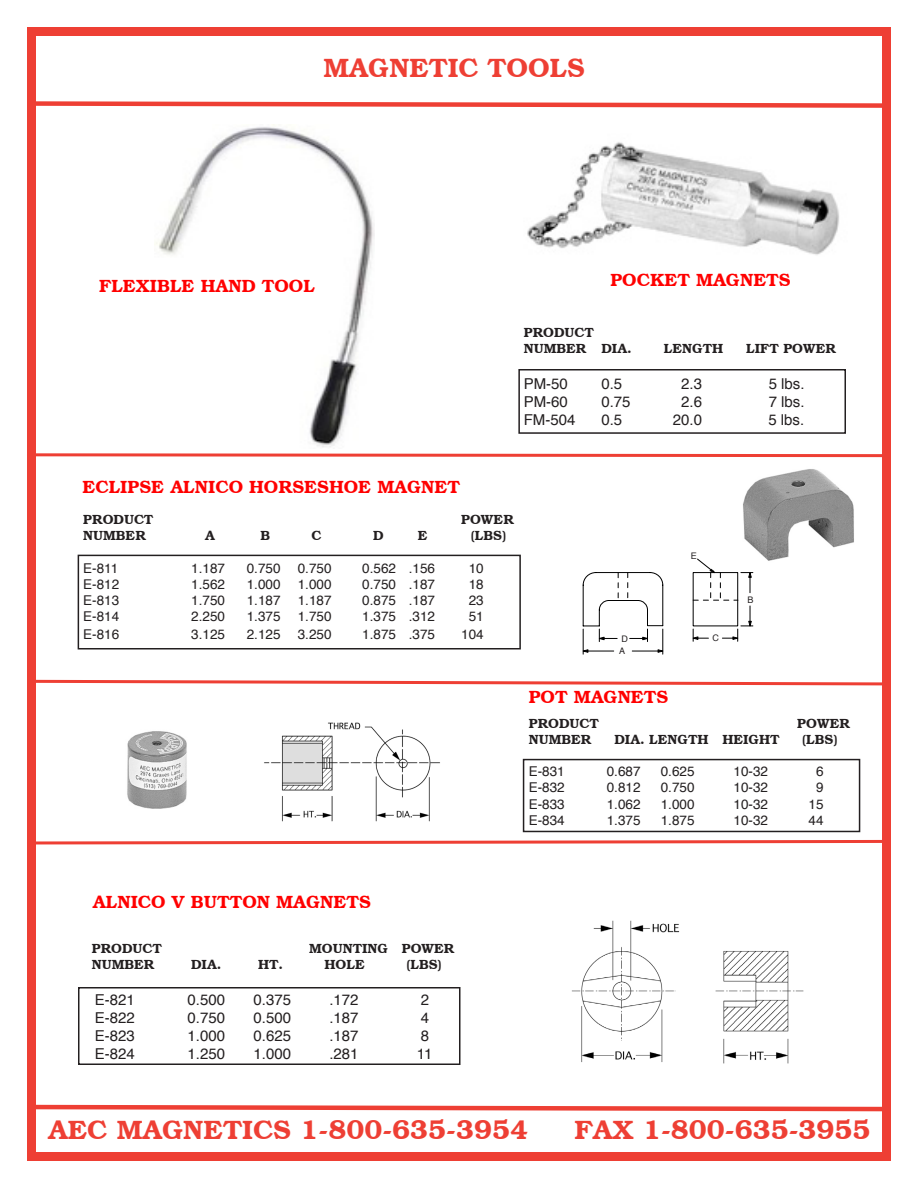
<style>
.page{position:relative;width:918px;height:1188px;background:#fff}
.page>*{position:absolute;margin:0;border:0;box-sizing:border-box;transform-origin:0 0}
.t1{font:600 27px "Bookman";color:#ee3f34}
.t2{font:600 18px "Bookman";color:#f00}
.t3{font:15px "Helvetica";color:#231f20}
.t4{font:13.5px "Helvetica";color:#231f20}
.t5{font:600 13.5px "Bookman";color:#231f20}
.t6{font:9px "Helvetica";color:#231f20}
</style>
<div class="page">
<div style="left:78px;top:555px;width:443px;height:95px;border:2px solid #231f20"></div>
<div style="left:27px;top:27px;width:864px;height:1134px;border:9px solid #ee3f34"></div>
<svg style="left:27px;top:1103px;width:864px;height:11px"></svg>
<svg style="left:27px;top:99px;width:864px;height:11px"></svg>
<div style="left:523px;top:759px;width:337px;height:73px;border:2px solid #231f20"></div>
<div style="left:78px;top:987px;width:382px;height:78px;border:2px solid #231f20"></div>
<div style="left:518px;top:369px;width:328px;height:65px;border:2px solid #231f20"></div>
<img style="left:743px;top:469px;width:111px;height:92px">
<div style="left:578px;top:554px;width:177px;height:102px;background:#fff"></div>
<svg style="left:693px;top:559px;width:60px;height:82px"></svg>
<svg style="left:583px;top:572px;width:81px;height:82px"></svg>
<svg style="left:27px;top:678px;width:864px;height:9px"></svg>
<img style="left:127px;top:731px;width:60px;height:78px">
<img style="left:264px;top:722px;width:176px;height:100px">
<svg style="left:27px;top:838px;width:864px;height:8px"></svg>
<svg style="left:27px;top:452px;width:864px;height:7px"></svg>
<img style="left:572px;top:920px;width:232px;height:144px">
<img style="left:155px;top:124px;width:219px;height:323px">
<img style="left:527px;top:142px;width:312px;height:113px">
<p class="t1" style="left:323px;top:51px;width:263px">MAGNETIC TOOLS</p>
<p class="t2" style="left:99px;top:275px;width:217px">FLEXIBLE HAND TOOL</p>
<p class="t2" style="left:610px;top:269px;width:182px">POCKET MAGNETS</p>
<p class="t5" style="left:524px;top:324px;width:72px">PRODUCT</p>
<p class="t5" style="left:524px;top:340px;width:109px">NUMBER DIA.</p>
<p class="t5" style="left:664px;top:340px;width:61px">LENGTH</p>
<p class="t5" style="left:746px;top:340px;width:91px">LIFT POWER</p>
<p class="t3" style="left:524px;top:372px;width:46px">PM-50</p>
<p class="t3" style="left:601px;top:372px;width:22px">0.5</p>
<p class="t3" style="left:681px;top:372px;width:22px">2.3</p>
<p class="t3" style="left:769px;top:372px;width:37px">5 lbs.</p>
<p class="t3" style="left:524px;top:390px;width:46px">PM-60</p>
<p class="t3" style="left:601px;top:390px;width:31px">0.75</p>
<p class="t3" style="left:681px;top:390px;width:22px">2.6</p>
<p class="t3" style="left:769px;top:390px;width:37px">7 lbs.</p>
<p class="t3" style="left:524px;top:408px;width:53px">FM-504</p>
<p class="t3" style="left:601px;top:408px;width:22px">0.5</p>
<p class="t3" style="left:673px;top:408px;width:31px">20.0</p>
<p class="t3" style="left:768px;top:408px;width:37px">5 lbs.</p>
<p class="t2" style="left:83px;top:476px;width:379px">ECLIPSE ALNICO HORSESHOE MAGNET</p>
<p class="t5" style="left:83px;top:511px;width:72px">PRODUCT</p>
<p class="t5" style="left:461px;top:511px;width:54px">POWER</p>
<p class="t5" style="left:83px;top:527px;width:64px">NUMBER</p>
<p class="t5" style="left:205px;top:527px;width:11px">A</p>
<p class="t5" style="left:261px;top:527px;width:11px">B</p>
<p class="t5" style="left:312px;top:527px;width:11px">C</p>
<p class="t5" style="left:373px;top:527px;width:12px">D</p>
<p class="t5" style="left:418px;top:527px;width:11px">E</p>
<p class="t5" style="left:470px;top:527px;width:37px">(LBS)</p>
<p class="t4" style="left:83px;top:557px;width:37px">E-811</p>
<p class="t4" style="left:191px;top:557px;width:35px">1.187</p>
<p class="t4" style="left:247px;top:557px;width:35px">0.750</p>
<p class="t4" style="left:298px;top:557px;width:35px">0.750</p>
<p class="t4" style="left:362px;top:557px;width:74px">0.562 .156</p>
<p class="t4" style="left:469px;top:557px;width:17px">10</p>
<p class="t4" style="left:83px;top:574px;width:38px">E-812</p>
<p class="t4" style="left:191px;top:574px;width:35px">1.562</p>
<p class="t4" style="left:247px;top:574px;width:35px">1.000</p>
<p class="t4" style="left:298px;top:574px;width:35px">1.000</p>
<p class="t4" style="left:362px;top:574px;width:74px">0.750 .187</p>
<p class="t4" style="left:469px;top:574px;width:17px">18</p>
<p class="t4" style="left:83px;top:590px;width:38px">E-813</p>
<p class="t4" style="left:191px;top:590px;width:35px">1.750</p>
<p class="t4" style="left:247px;top:590px;width:35px">1.187</p>
<p class="t4" style="left:298px;top:590px;width:35px">1.187</p>
<p class="t4" style="left:362px;top:590px;width:74px">0.875 .187</p>
<p class="t4" style="left:469px;top:590px;width:17px">23</p>
<p class="t4" style="left:83px;top:606px;width:38px">E-814</p>
<p class="t4" style="left:191px;top:606px;width:35px">2.250</p>
<p class="t4" style="left:247px;top:606px;width:35px">1.375</p>
<p class="t4" style="left:298px;top:606px;width:35px">1.750</p>
<p class="t4" style="left:362px;top:606px;width:74px">1.375 .312</p>
<p class="t4" style="left:469px;top:606px;width:17px">51</p>
<p class="t4" style="left:83px;top:624px;width:38px">E-816</p>
<p class="t4" style="left:191px;top:624px;width:35px">3.125</p>
<p class="t4" style="left:247px;top:624px;width:35px">2.125</p>
<p class="t4" style="left:298px;top:624px;width:35px">3.250</p>
<p class="t4" style="left:362px;top:624px;width:74px">1.875 .375</p>
<p class="t4" style="left:461px;top:624px;width:24px">104</p>
<p class="t6" style="left:691px;top:549px;width:8px">E</p>
<p class="t6" style="left:621px;top:632px;width:8px">D</p>
<p class="t6" style="left:712px;top:630px;width:8px">C</p>
<p class="t6" style="left:619px;top:644px;width:8px">A</p>
<p class="t2" style="left:529px;top:686px;width:141px">POT MAGNETS</p>
<p class="t6" style="left:747px;top:593px;width:8px">B</p>
<p class="t5" style="left:529px;top:715px;width:72px">PRODUCT</p>
<p class="t5" style="left:797px;top:715px;width:54px">POWER</p>
<p class="t5" style="left:529px;top:731px;width:64px">NUMBER</p>
<p class="t5" style="left:614px;top:731px;width:167px">DIA. LENGTH HEIGHT</p>
<p class="t5" style="left:802px;top:731px;width:37px">(LBS)</p>
<p class="t4" style="left:529px;top:761px;width:38px">E-831</p>
<p class="t4" style="left:607px;top:761px;width:35px">0.687</p>
<p class="t4" style="left:661px;top:761px;width:35px">0.625</p>
<p class="t4" style="left:734px;top:761px;width:36px">10-32</p>
<p class="t4" style="left:816px;top:761px;width:9px">6</p>
<p class="t4" style="left:529px;top:777px;width:38px">E-832</p>
<p class="t4" style="left:607px;top:777px;width:35px">0.812</p>
<p class="t4" style="left:661px;top:777px;width:35px">0.750</p>
<p class="t4" style="left:734px;top:777px;width:36px">10-32</p>
<p class="t4" style="left:816px;top:777px;width:9px">9</p>
<p class="t4" style="left:529px;top:794px;width:38px">E-833</p>
<p class="t4" style="left:607px;top:794px;width:35px">1.062</p>
<p class="t4" style="left:661px;top:794px;width:35px">1.000</p>
<p class="t4" style="left:734px;top:794px;width:36px">10-32</p>
<p class="t4" style="left:809px;top:794px;width:17px">15</p>
<p class="t4" style="left:529px;top:810px;width:38px">E-834</p>
<p class="t4" style="left:607px;top:810px;width:35px">1.375</p>
<p class="t4" style="left:661px;top:810px;width:35px">1.875</p>
<p class="t4" style="left:734px;top:810px;width:36px">10-32</p>
<p class="t4" style="left:809px;top:810px;width:17px">44</p>
<p class="t2" style="left:93px;top:891px;width:279px">ALNICO V BUTTON MAGNETS</p>
<p class="t5" style="left:92px;top:940px;width:72px">PRODUCT</p>
<p class="t5" style="left:309px;top:940px;width:147px">MOUNTING POWER</p>
<p class="t5" style="left:92px;top:956px;width:64px">NUMBER</p>
<p class="t5" style="left:191px;top:956px;width:32px">DIA.</p>
<p class="t5" style="left:258px;top:956px;width:27px">HT.</p>
<p class="t5" style="left:325px;top:956px;width:42px">HOLE</p>
<p class="t5" style="left:406px;top:956px;width:37px">(LBS)</p>
<p class="t3" style="left:95px;top:988px;width:42px">E-821</p>
<p class="t3" style="left:187px;top:988px;width:39px">0.500</p>
<p class="t3" style="left:253px;top:988px;width:39px">0.375</p>
<p class="t3" style="left:329px;top:988px;width:31px">.172</p>
<p class="t3" style="left:421px;top:988px;width:10px">2</p>
<p class="t3" style="left:95px;top:1006px;width:42px">E-822</p>
<p class="t3" style="left:187px;top:1006px;width:39px">0.750</p>
<p class="t3" style="left:253px;top:1006px;width:39px">0.500</p>
<p class="t3" style="left:329px;top:1006px;width:31px">.187</p>
<p class="t3" style="left:421px;top:1006px;width:10px">4</p>
<p class="t3" style="left:95px;top:1024px;width:42px">E-823</p>
<p class="t3" style="left:187px;top:1024px;width:39px">1.000</p>
<p class="t3" style="left:253px;top:1024px;width:39px">0.625</p>
<p class="t3" style="left:329px;top:1024px;width:31px">.187</p>
<p class="t3" style="left:421px;top:1024px;width:10px">8</p>
<p class="t3" style="left:95px;top:1042px;width:42px">E-824</p>
<p class="t3" style="left:187px;top:1042px;width:39px">1.250</p>
<p class="t3" style="left:253px;top:1042px;width:39px">1.000</p>
<p class="t3" style="left:329px;top:1042px;width:31px">.281</p>
<p class="t3" style="left:417px;top:1042px;width:17px">11</p>
<p class="t1" style="left:48px;top:1114px;width:481px">AEC MAGNETICS 1-800-635-3954</p>
<p class="t1" style="left:574px;top:1114px;width:298px">FAX 1-800-635-3955</p>
</div>
